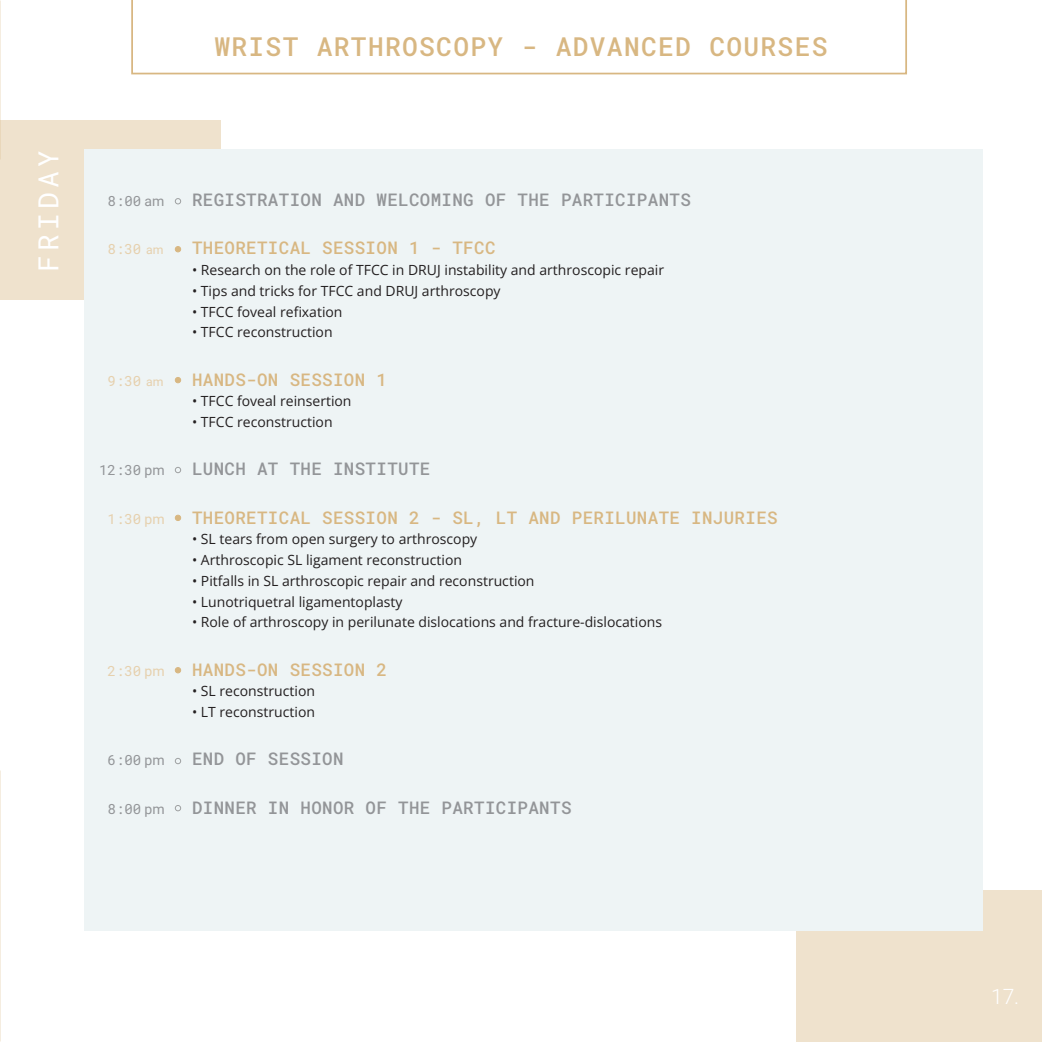
<style>
.page{position:relative;width:1042px;height:1042px;background:#fff}
.page>*{position:absolute;margin:0;border:0;box-sizing:border-box;transform-origin:0 0}
.t1{font:28px "Roboto Mono";letter-spacing:.15em;color:#fff}
.t2{font:26.25px "Roboto Mono";letter-spacing:.05em;color:#d8b782}
.t3{font:300 21px "Roboto";color:#fff}
.t4{font:17.5px "Roboto Mono";letter-spacing:.02em;color:#939598}
.t5{font:17.5px "Roboto Mono";letter-spacing:.02em;color:#d8b782}
.t6{font:14px "Open Sans";color:#231f20}
.t7{font:14px "Roboto Mono";color:#939598}
.t8{font:14px "Roboto Mono";color:#e6d0ad}
.s1{font-family:"Roboto"}
.s2{font-family:"Roboto";font-size:12.25px}
</style>
<div class="page">
<div style="left:796px;top:890px;width:246px;height:152px;background:#efe2cd"></div>
<div style="left:0;top:120px;width:220px;height:179px;background:#efe2cd"></div>
<div style="left:84px;top:150px;width:899px;height:781px;background:#eef4f5"></div>
<svg style="left:131px;top:0;width:776px;height:74px"></svg>
<svg style="left:175px;top:246px;width:6px;height:6px"></svg>
<svg style="left:175px;top:515px;width:6px;height:6px"></svg>
<svg style="left:175px;top:667px;width:6px;height:6px"></svg>
<svg style="left:175px;top:377px;width:6px;height:6px"></svg>
<svg style="left:175px;top:198px;width:6px;height:6px"></svg>
<svg style="left:175px;top:467px;width:6px;height:6px"></svg>
<svg style="left:175px;top:805px;width:6px;height:6px"></svg>
<svg style="left:175px;top:758px;width:6px;height:6px"></svg>
<h1 class="t1" style="left:29px;top:272px;width:123px;rotate:-90deg">FRIDAY</h1>
<h2 class="t2" style="left:214px;top:29px;width:614px">WRIST ARTHROSCOPY - ADVANCED COURSES</h2>
<p class="t7" style="left:108px;top:191px;width:58px">8:00 <span class="s1">am</span></p>
<p class="t4" style="left:192px;top:188px;width:500px">REGISTRATION AND WELCOMING OF THE PARTICIPANTS</p>
<p class="t8" style="left:108px;top:240px;width:57px">8:30 <span class="s2">am</span></p>
<p class="t5" style="left:192px;top:236px;width:305px">THEORETICAL SESSION 1 - TFCC</p>
<p class="t6" style="left:192px;top:260px;width:474px">• Research on the role of TFCC in DRUJ instability and arthroscopic repair</p>
<p class="t6" style="left:192px;top:281px;width:310px">• Tips and tricks for TFCC and DRUJ arthroscopy</p>
<p class="t6" style="left:192px;top:302px;width:152px">• TFCC foveal refixation</p>
<p class="t6" style="left:192px;top:323px;width:142px">• TFCC reconstruction</p>
<p class="t8" style="left:108px;top:371px;width:57px">9:30 <span class="s2">am</span></p>
<p class="t5" style="left:192px;top:367px;width:196px">HANDS-ON SESSION 1</p>
<p class="t6" style="left:192px;top:392px;width:161px">• TFCC foveal reinsertion</p>
<p class="t6" style="left:192px;top:412px;width:142px">• TFCC reconstruction</p>
<p class="t7" style="left:99px;top:461px;width:67px">12:30 <span class="s1">pm</span></p>
<p class="t4" style="left:192px;top:457px;width:240px">LUNCH AT THE INSTITUTE</p>
<p class="t8" style="left:108px;top:509px;width:59px">1:30 <span class="s1">pm</span></p>
<p class="t5" style="left:192px;top:505px;width:587px">THEORETICAL SESSION 2 - SL, LT AND PERILUNATE INJURIES</p>
<p class="t6" style="left:192px;top:530px;width:287px">• SL tears from open surgery to arthroscopy</p>
<p class="t6" style="left:192px;top:550px;width:272px">• Arthroscopic SL ligament reconstruction</p>
<p class="t6" style="left:192px;top:571px;width:344px">• Pitfalls in SL arthroscopic repair and reconstruction</p>
<p class="t6" style="left:192px;top:592px;width:212px">• Lunotriquetral ligamentoplasty</p>
<p class="t6" style="left:192px;top:613px;width:472px">• Role of arthroscopy in perilunate dislocations and fracture-dislocations</p>
<p class="t8" style="left:108px;top:661px;width:59px">2:30 <span class="s1">pm</span></p>
<p class="t5" style="left:192px;top:657px;width:196px">HANDS-ON SESSION 2</p>
<p class="t6" style="left:192px;top:682px;width:125px">• SL reconstruction</p>
<p class="t6" style="left:192px;top:702px;width:125px">• LT reconstruction</p>
<p class="t7" style="left:108px;top:751px;width:59px">6:00 <span class="s1">pm</span></p>
<p class="t4" style="left:192px;top:747px;width:153px">END OF SESSION</p>
<p class="t7" style="left:108px;top:799px;width:59px">8:00 <span class="s1">pm</span></p>
<p class="t4" style="left:192px;top:795px;width:381px">DINNER IN HONOR OF THE PARTICIPANTS</p>
<h3 class="t3" style="left:991px;top:982px;width:29px">17.</h3>
</div>
